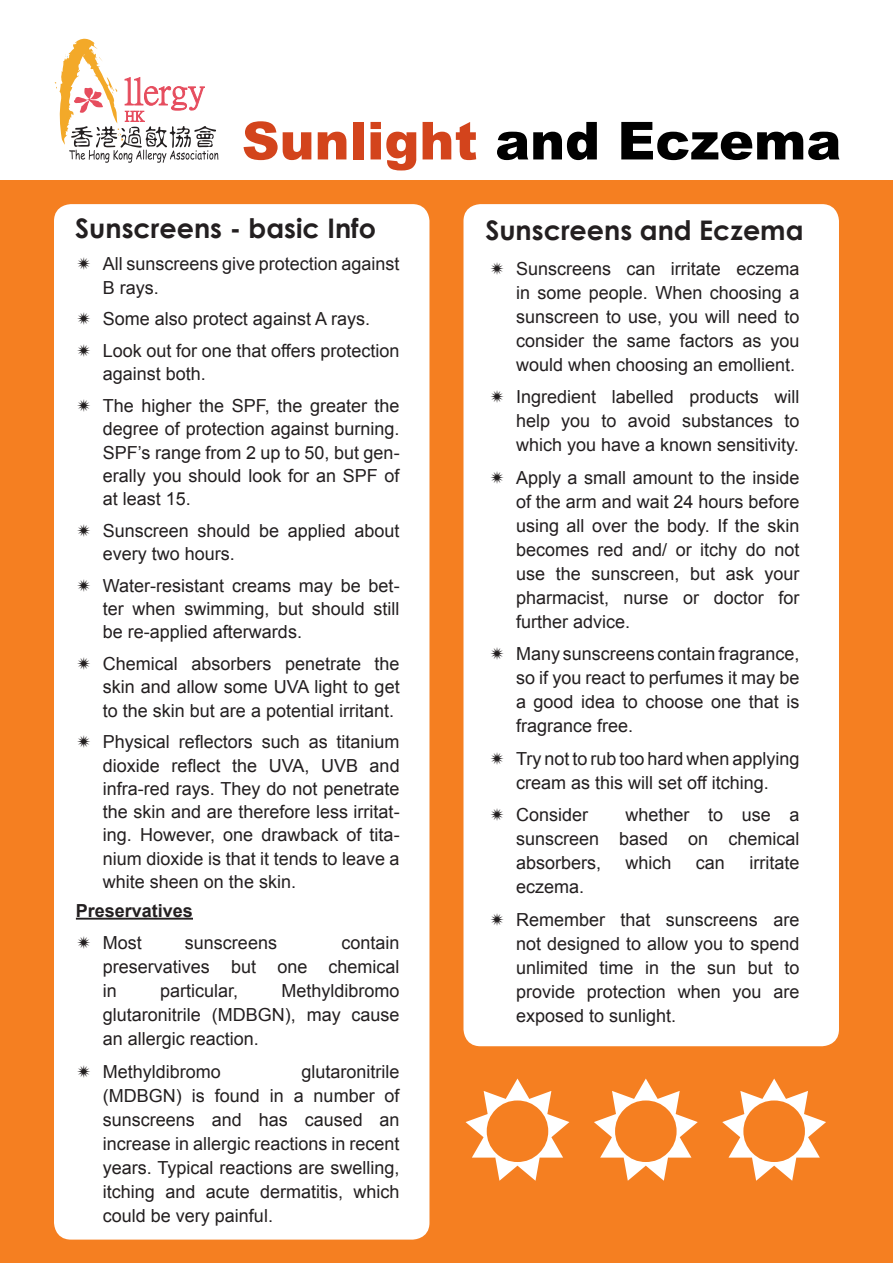
<style>
.page{position:relative;width:893px;height:1263px;background:#fff}
.page>*{position:absolute;margin:0;border:0;box-sizing:border-box;transform-origin:0 0}
.t1{font:900 52.5px "Arial";color:#000}
.t2{font:700 27px "Century Gothic";color:#231f20}
.t3{font:18px/24px "Arial";color:#231f20;text-align:justify}
.t4{font:700 18px "Arial";color:#231f20}
.s1{color:#d3441c}
</style>
<div class="page">
<div style="left:0;top:181px;width:893px;height:1082px;background:#f57f21"></div>
<div style="left:54px;top:204px;width:375px;height:1035px;background:#fff;border-radius:17px"></div>
<div style="left:463px;top:204px;width:376px;height:842px;background:#fff;border-radius:17px"></div>
<svg style="left:54px;top:38px;width:164px;height:125px"></svg>
<hr style="left:76px;top:918px;width:117px;height:2px;background:#231f20">
<p class="t1" style="left:242px;top:103px;width:601px"><span class="s1">Sunlight</span> and Eczema</p>
<p class="t2" style="left:75px;top:211px;width:302px">Sunscreens - basic Info</p>
<p class="t3" style="left:103px;top:253px;width:298px;line-height:23.2px">All sunscreens give protection against<br>B rays.</p>
<p class="t3" style="left:103px;top:307px;width:269px">Some also protect against A rays.</p>
<p class="t3" style="left:103px;top:339px;width:298px;line-height:23.2px">Look out for one that offers protection against both.</p>
<p class="t3" style="left:103px;top:394px;width:298px;line-height:23.2px">The higher the SPF, the greater the degree of protection against burning.<br>SPF’s range from 2 up to 50, but gen&shy;erally you should look for an SPF of at least 15.</p>
<p class="t3" style="left:103px;top:519px;width:298px;line-height:23.2px">Sunscreen should be applied about every two hours.</p>
<p class="t3" style="left:103px;top:574px;width:298px;line-height:23.2px">Water-resistant creams may be bet&shy;ter when swimming, but should still be re-applied afterwards.</p>
<p class="t3" style="left:103px;top:652px;width:298px;line-height:23.2px">Chemical absorbers penetrate the skin and allow some UVA light to get to the skin but are a potential irritant.</p>
<p class="t3" style="left:103px;top:731px;width:298px;line-height:23.2px">Physical reflectors such as titanium dioxide reflect the UVA, UVB and infra-red rays. They do not penetrate the skin and are therefore less irritat&shy;ing. However, one drawback of tita&shy;nium dioxide is that it tends to leave a white sheen on the skin.</p>
<p class="t4" style="left:76px;top:898px;width:119px">Preservatives</p>
<p class="t3" style="left:103px;top:931px;width:41px">Most</p>
<p class="t3" style="left:185px;top:931px;width:94px">sunscreens</p>
<p class="t3" style="left:103px;top:931px;width:298px;text-indent:239px">contain preservatives but one chemical in</p>
<p class="t3" style="left:103px;top:979px;width:298px;text-indent:179px">Methyldibromo glutaronitrile (MDBGN), may cause an allergic reaction.</p>
<p class="t3" style="left:103px;top:1060px;width:120px">Methyldibromo</p>
<p class="t3" style="left:160px;top:979px;width:80px">particular,</p>
<p class="t3" style="left:103px;top:1060px;width:298px;text-indent:199px">glutaronitrile (MDBGN) is found in a number of sunscreens and has caused an increase in allergic reactions in recent years. Typical reactions are swelling, itching and acute dermatitis, which could be very painful.</p>
<p class="t2" style="left:485px;top:213px;width:320px">Sunscreens and Eczema</p>
<p class="t3" style="left:516px;top:256px;width:285px">Sunscreens can irritate eczema in some people. When choosing a sunscreen to use, you will need to consider the same factors as you would when choosing an emollient.</p>
<p class="t3" style="left:516px;top:385px;width:285px">Ingredient labelled products will help you to avoid substances to which you have a known sensitivity.</p>
<p class="t3" style="left:516px;top:465px;width:285px">Apply a small amount to the inside of the arm and wait 24 hours before using all over the body. If the skin becomes red and/ or itchy do not use the sunscreen, but ask your pharmacist, nurse or doctor for further advice.</p>
<p class="t3" style="left:516px;top:642px;width:285px">Many sunscreens contain fragrance, so if you react to perfumes it may be a good idea to choose one that is fragrance free.</p>
<p class="t3" style="left:516px;top:746px;width:285px">Try not to rub too hard when applying cream as this will set off itching.</p>
<p class="t3" style="left:516px;top:803px;width:74px">Consider</p>
<p class="t3" style="left:516px;top:803px;width:285px;text-indent:109px">whether to use a sunscreen based on chemical absorbers,</p>
<p class="t3" style="left:625px;top:851px;width:48px">which</p>
<p class="t3" style="left:696px;top:851px;width:31px">can</p>
<p class="t3" style="left:749px;top:851px;width:52px">irritate</p>
<p class="t3" style="left:516px;top:875px;width:70px">eczema.</p>
<p class="t3" style="left:516px;top:907px;width:285px">Remember that sunscreens are not designed to allow you to spend unlimited time in the sun but to provide protection when you are exposed to sunlight.</p>
</div>
